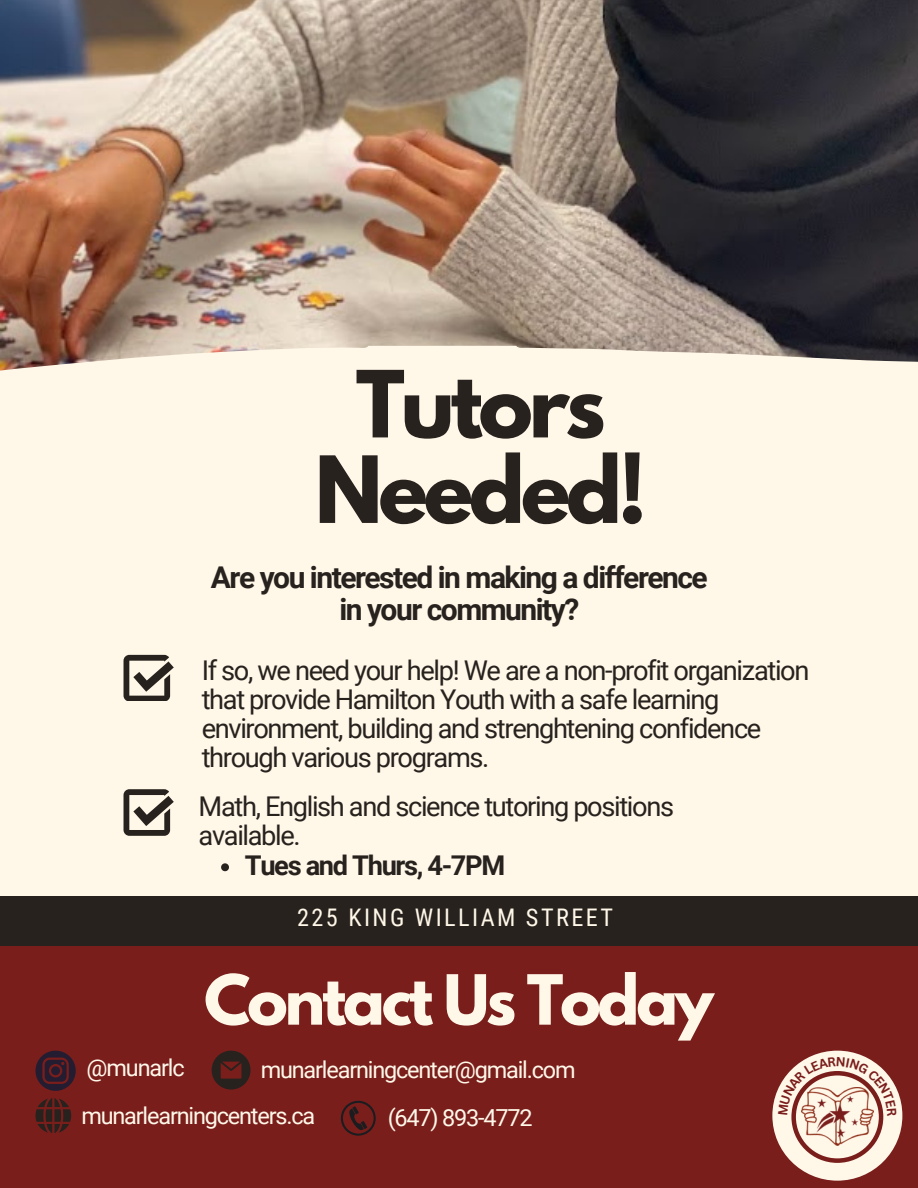
<style>
.page{position:relative;width:918px;height:1188px;background:#7a1e1c}
.page>*{position:absolute;margin:0;border:0;box-sizing:border-box;transform-origin:0 0}
.t1{font:700 81.9px/85.5px "League Spartan";letter-spacing:-.05em;color:#27221e;text-align:center}
.t2{font:700 61.2px "League Spartan";letter-spacing:-.05em;color:#fff8e9}
.t3{font:700 30px/31.5px "Roboto";letter-spacing:-.05em;color:#27221e;text-align:center}
.t4{font:27.3px/29.2px "Roboto";letter-spacing:-.05em;color:#27221e}
.t5{font:700 27.3px "Roboto";letter-spacing:-.05em;color:#27221e}
.t6{font:24.3px "Roboto Condensed";letter-spacing:.1em;color:#fff8e9}
.t7{font:23.4px "Roboto";letter-spacing:-.05em;color:#fff8e9}
</style>
<div class="page">
<img style="left:0;top:0;width:918px;height:346px">
<div style="left:0;top:346px;width:918px;height:550px;background:#fff8e9"></div>
<svg style="left:124px;top:655px;width:50px;height:46px;background:#918b82"></svg>
<svg style="left:124px;top:789px;width:50px;height:46px;background:#928c83"></svg>
<div style="left:0;top:896px;width:918px;height:50px;background:#27221e"></div>
<svg style="left:36px;top:1051px;width:40px;height:40px"></svg>
<svg style="left:36px;top:1098px;width:35px;height:35px"></svg>
<svg style="left:212px;top:1051px;width:39px;height:39px"></svg>
<div style="left:772px;top:1051px;width:130px;height:130px;background:#fff8e9;border-radius:50%"></div>
<svg style="left:341px;top:1101px;width:35px;height:35px"></svg>
<svg style="left:221px;top:863px;width:8px;height:8px"></svg>
<svg style="left:778px;top:1057px;width:119px;height:106px"></svg>
<p class="t1" style="left:315px;top:372px;width:333px">Tutors<br>Needed!</p>
<p class="t3" style="left:211px;top:562px;width:498px">Are you interested in making a difference in your community?</p>
<p class="t4" style="left:202px;top:656px;width:609px">If so, we need your help! We are a non-profit organization that provide Hamilton Youth with a safe learning environment, building and strenghtening confidence through various programs.</p>
<p class="t4" style="left:199px;top:792px;width:477px">Math, English and science tutoring positions available.</p>
<p class="t5" style="left:245px;top:849px;width:262px">Tues and Thurs, 4-7PM</p>
<p class="t6" style="left:297px;top:903px;width:317px">225 KING WILLIAM STREET</p>
<p class="t2" style="left:204px;top:970px;width:511px">Contact Us Today</p>
<p class="t7" style="left:87px;top:1055px;width:99px">@munarlc</p>
<p class="t7" style="left:261px;top:1056px;width:316px">munarlearningcenter@gmail.com</p>
<p class="t7" style="left:81px;top:1102px;width:235px">munarlearningcenters.ca</p>
<p class="t7" style="left:388px;top:1105px;width:146px">(647) 893-4772</p>
</div>
